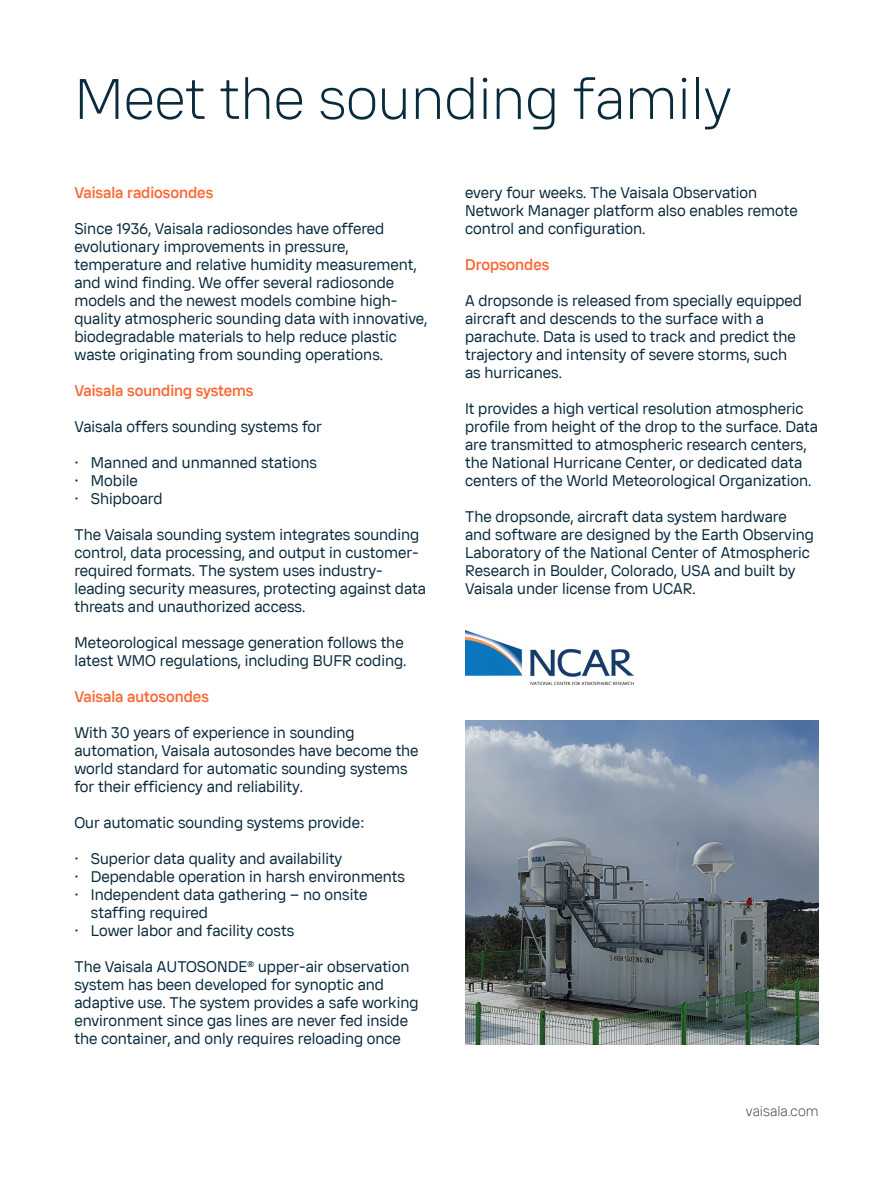
<style>
.page{position:relative;width:893px;height:1191px;background:#fff}
.page>*{position:absolute;margin:0;border:0;box-sizing:border-box;transform-origin:0 0}
.Headline_H3{font:300 55.5px "Vaisala Sans Beta 01";color:#0a2a3d}
.Body{font:15px/18px "Vaisala Sans Beta 01";color:#0a2a3d}
.Subheading{font:500 15px "Vaisala Sans Beta 01";color:#fb6735}
.t1{font:300 13.5px "Vaisala Sans Beta 01";color:#343a40}
</style>
<div class="page">
<img style="left:465px;top:630px;width:168px;height:54px">
<img style="left:465px;top:720px;width:354px;height:324px">
<p class="Headline_H3" style="left:74px;top:65px;width:659px">Meet the sounding family</p>
<p class="Subheading" style="left:74px;top:183px;width:140px">Vaisala radiosondes</p>
<p class="Body" style="left:74px;top:219px;width:354px">Since 1936, Vaisala radiosondes have offered evolutionary improvements in pressure, temperature and relative humidity measurement, and wind finding. We offer several radiosonde models and the newest models combine high&shy;quality atmospheric sounding data with innovative, biodegradable materials to help reduce plastic waste originating from sounding operations.</p>
<p class="Subheading" style="left:74px;top:381px;width:181px">Vaisala sounding systems</p>
<p class="Body" style="left:74px;top:417px;width:249px">Vaisala offers sounding systems for</p>
<p class="Body" style="left:74px;top:453px;width:244px">• Manned and unmanned stations</p>
<p class="Body" style="left:74px;top:471px;width:65px">• Mobile</p>
<p class="Body" style="left:74px;top:489px;width:90px">• Shipboard</p>
<p class="Body" style="left:74px;top:525px;width:353px">The Vaisala sounding system integrates sounding control, data processing, and output in customer&shy;required formats. The system uses industry&shy;leading security measures, protecting against data threats and unauthorized access.</p>
<p class="Body" style="left:74px;top:633px;width:333px">Meteorological message generation follows the latest WMO regulations, including BUFR coding.</p>
<p class="Subheading" style="left:74px;top:687px;width:136px">Vaisala autosondes</p>
<p class="Body" style="left:74px;top:723px;width:346px">With 30 years of experience in sounding automation, Vaisala autosondes have become the world standard for automatic sounding systems for their efficiency and reliability.</p>
<p class="Body" style="left:74px;top:813px;width:292px">Our automatic sounding systems provide:</p>
<p class="Body" style="left:74px;top:849px;width:270px">• Superior data quality and availability</p>
<p class="Body" style="left:74px;top:867px;width:332px">• Dependable operation in harsh environments</p>
<p class="Body" style="left:91px;top:885px;width:278px;text-indent:-16px">• Independent data gathering – no onsite staffing required</p>
<p class="Body" style="left:74px;top:921px;width:221px">• Lower labor and facility costs</p>
<p class="Body" style="left:74px;top:957px;width:345px">The Vaisala AUTOSONDE® upper-air observation system has been developed for synoptic and adaptive use. The system provides a safe working environment since gas lines are never fed inside the container, and only requires reloading once</p>
<p class="Body" style="left:465px;top:183px;width:334px">every four weeks. The Vaisala Observation<br>Network Manager platform also enables remote control and configuration.</p>
<p class="Subheading" style="left:465px;top:255px;width:86px">Dropsondes</p>
<p class="Body" style="left:465px;top:291px;width:338px">A dropsonde is released from specially equipped aircraft and descends to the surface with a parachute. Data is used to track and predict the trajectory and intensity of severe storms, such as hurricanes.</p>
<p class="Body" style="left:465px;top:399px;width:354px">It provides a high vertical resolution atmospheric profile from height of the drop to the surface. Data are transmitted to atmospheric research centers, the National Hurricane Center, or dedicated data centers of the World Meteorological Organization.</p>
<p class="Body" style="left:465px;top:507px;width:350px">The dropsonde, aircraft data system hardware and software are designed by the Earth Observing Laboratory of the National Center of Atmospheric Research in Boulder, Colorado, USA and built by Vaisala under license from UCAR.</p>
<p class="t1" style="left:746px;top:1103px;width:74px">vaisala.com</p>
</div>
